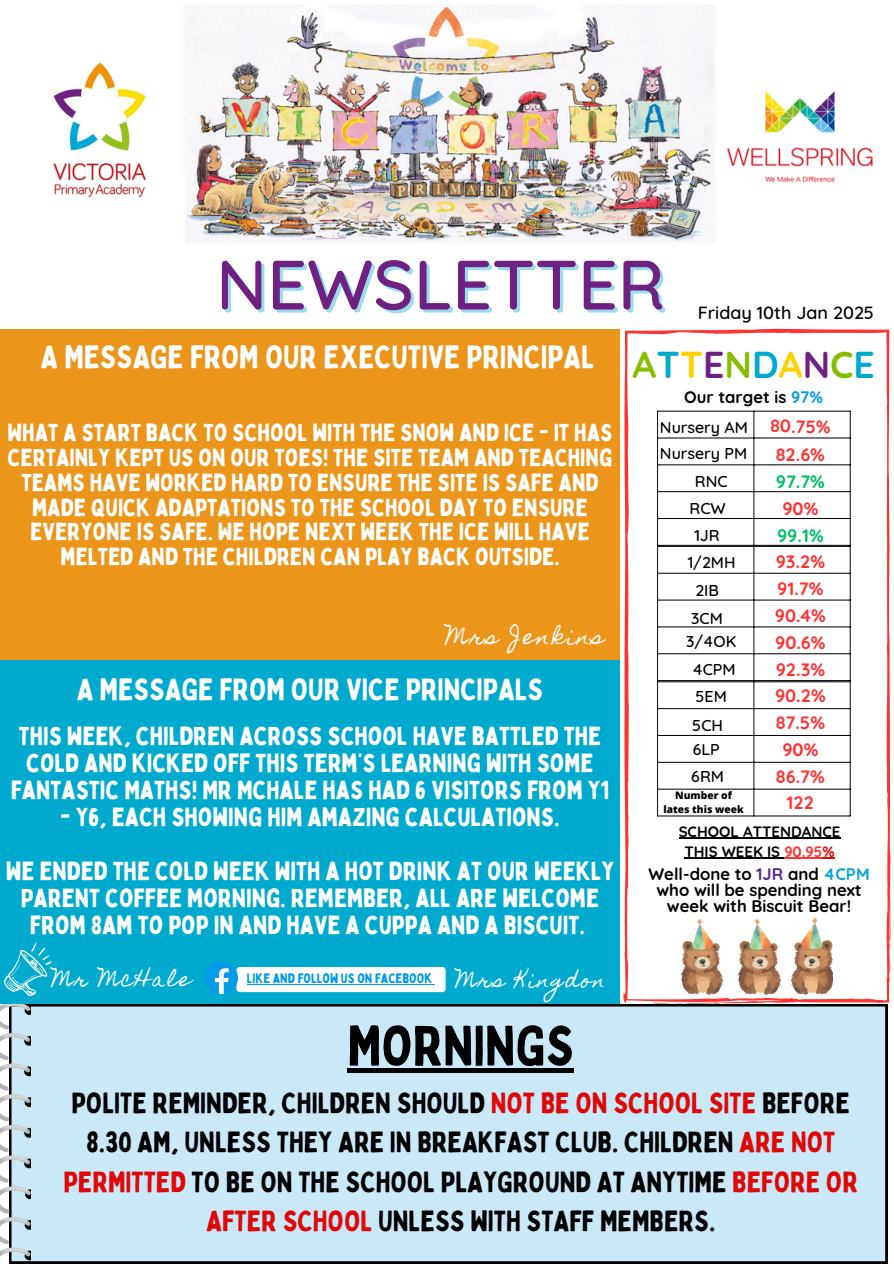
<style>
.page{position:relative;width:894px;height:1264px;background:#fff}
.page>*{position:absolute;margin:0;border:0;box-sizing:border-box;transform-origin:0 0}
.t1{font:500 69.6px "Quicksand";color:#6f2182}
.t2{font:55.5px "Bobby Jones";color:#000}
.t3{font:700 37.35px "Quicksand";color:#85bd00}
.t4{font:31.8px "Bobby Jones";color:#fff}
.t5{font:30.3px "Bobby Jones";color:#fff}
.t6{font:28.8px/39.3px "Bobby Jones";color:#000;text-align:center}
.t7{font:25.65px/27px "Bobby Jones";color:#fff;text-align:center}
.t8{font:24.15px/24.8px "Bobby Jones";color:#fff;text-align:center}
.t9{font:21px "Homemade Apple";letter-spacing:.1em;color:#fff}
.t10{font:19.5px "Homemade Apple";letter-spacing:.1em;color:#fff}
.t11{font:700 18px "Quicksand";color:#ff3131}
.t12{font:500 18px "Quicksand";color:#000}
.t13{font:700 18px "Quicksand";color:#00bf63}
.t14{font:700 16.8px/15.8px "Quicksand";color:#000;text-align:center}
.t15{font:700 16.65px "Quicksand";color:#000}
.t16{font:500 16.05px "Quicksand";color:#000}
.t17{font:700 15px/20.2px "Quicksand";color:#000;text-align:center}
.t18{font:13.35px "Bobby Jones";color:#039be5}
.t19{font:800 10.2px/14.1px "Open Sans";color:#000;text-align:center}
.s1{color:#00a9cf}
.s2{color:#ffd100}
.s3{color:#6f2182}
.s4{color:#039be5}
.s5{color:#ff3131}
.s6{color:#e00707}
.s7{color:#582c83}
.s8{color:#00a7d6}
</style>
<div class="page">
<svg style="left:623px;top:329px;width:267px;height:674px"></svg>
<img style="left:53px;top:61px;width:94px;height:137px">
<img style="left:186px;top:4px;width:528px;height:237px">
<hr style="left:657px;top:411px;width:193px;height:1px;background:#000">
<hr style="left:657px;top:437px;width:193px;height:1px;background:#000">
<hr style="left:657px;top:464px;width:193px;height:1px;background:#000">
<hr style="left:657px;top:491px;width:193px;height:1px;background:#000">
<hr style="left:657px;top:518px;width:193px;height:1px;background:#000">
<hr style="left:657px;top:545px;width:193px;height:1px;background:#000">
<hr style="left:849px;top:411px;width:1px;height:134px;background:#000">
<hr style="left:753px;top:411px;width:1px;height:134px;background:#000">
<hr style="left:657px;top:411px;width:1px;height:134px;background:#000">
<hr style="left:657px;top:546px;width:193px;height:1px;background:#000">
<hr style="left:657px;top:573px;width:193px;height:1px;background:#000">
<hr style="left:657px;top:599px;width:193px;height:1px;background:#000">
<hr style="left:657px;top:626px;width:193px;height:1px;background:#000">
<hr style="left:657px;top:653px;width:193px;height:1px;background:#000">
<hr style="left:657px;top:680px;width:193px;height:1px;background:#000">
<hr style="left:849px;top:546px;width:1px;height:134px;background:#000">
<hr style="left:753px;top:546px;width:1px;height:134px;background:#000">
<hr style="left:657px;top:546px;width:1px;height:134px;background:#000">
<img style="left:727px;top:91px;width:147px;height:92px">
<div style="left:0;top:659px;width:619px;height:345px;background:#00a9ce"></div>
<svg style="left:4px;top:942px;width:48px;height:54px"></svg>
<div style="left:236px;top:966px;width:209px;height:26px;background:#fff;border-radius:3px"></div>
<svg style="left:205px;top:962px;width:33px;height:32px"></svg>
<hr style="left:247px;top:984px;width:185px;height:1px;background:#039be5">
<img style="left:680px;top:919px;width:42px;height:75px">
<img style="left:738px;top:919px;width:42px;height:75px">
<img style="left:791px;top:918px;width:41px;height:76px">
<div style="left:0;top:329px;width:619px;height:330px;background:#ec951b"></div>
<hr style="left:678px;top:837px;width:162px;height:1px;background:#000">
<hr style="left:684px;top:857px;width:100px;height:2px;background:#000">
<hr style="left:784px;top:857px;width:38px;height:2px;background:#ff3131">
<svg style="left:822px;top:857px;width:12px;height:2px"></svg>
<div style="left:30px;top:1004px;width:857px;height:259px;background:#c9e9f8"></div>
<img style="left:0;top:1004px;width:30px;height:259px">
<hr style="left:347px;top:1068px;width:227px;height:4px;background:#000">
<p class="t1" style="left:216px;top:240px;width:450px">NEWSLETTER</p>
<p class="t12" style="left:697px;top:301px;width:178px">Friday 10th Jan 2025</p>
<p class="t4" style="left:40px;top:337px;width:555px">A MESSAGE FROM OUR EXECUTIVE PRINCIPAL</p>
<p class="t8" style="left:7px;top:420px;width:606px">WHAT A START BACK TO SCHOOL WITH THE SNOW AND ICE - IT HAS CERTAINLY KEPT US ON OUR TOES! THE SITE TEAM AND TEACHING TEAMS HAVE WORKED HARD TO ENSURE THE SITE IS SAFE AND MADE QUICK ADAPTATIONS TO THE SCHOOL DAY TO ENSURE EVERYONE IS SAFE. WE HOPE NEXT WEEK THE ICE WILL HAVE MELTED AND THE CHILDREN CAN PLAY BACK OUTSIDE.</p>
<p class="t9" style="left:445px;top:624px;width:160px">Mrs Jenkins</p>
<h4 class="t5" style="left:77px;top:670px;width:467px">A MESSAGE FROM OUR VICE PRINCIPALS</h4>
<p class="t7" style="left:11px;top:722px;width:600px">THIS WEEK, CHILDREN ACROSS SCHOOL HAVE BATTLED THE<br>COLD AND KICKED OFF THIS TERM’S LEARNING WITH SOME<br>FANTASTIC MATHS! MR MCHALE HAS HAD 6 VISITORS FROM Y1</p>
<p class="t7" style="left:60px;top:803px;width:500px">- Y6, EACH SHOWING HIM AMAZING CALCULATIONS.</p>
<p class="t7" style="left:6px;top:857px;width:609px">WE ENDED THE COLD WEEK WITH A HOT DRINK AT OUR WEEKLY<br>PARENT COFFEE MORNING. REMEMBER, ALL ARE WELCOME<br>FROM 8AM TO POP IN AND HAVE A CUPPA AND A BISCUIT.</p>
<p class="t10" style="left:52px;top:968px;width:140px">Mr McHale</p>
<h1 class="t18" style="left:247px;top:970px;width:187px">LIKE AND FOLLOW US ON FACEBOOK</h1>
<h5 class="t10" style="left:455px;top:968px;width:151px">Mrs Kingdon</h5>
<p class="t3" style="left:632px;top:341px;width:244px">A<span class="s1">T</span><span class="s2">T</span><span class="s3">E</span>N<span class="s1">D</span><span class="s2">A</span><span class="s3">N</span>C<span class="s1">E</span></p>
<p class="t15" style="left:684px;top:386px;width:140px">Our target is <span class="s4">97%</span></p>
<h5 class="t16" style="left:659px;top:417px;width:90px">Nursery AM</h5>
<h5 class="t16" style="left:659px;top:443px;width:89px">Nursery PM</h5>
<h4 class="t16" style="left:694px;top:471px;width:34px">RNC</h4>
<p class="t16" style="left:689px;top:498px;width:38px">RCW</p>
<p class="t16" style="left:694px;top:524px;width:27px">1JR</p>
<p class="t16" style="left:687px;top:552px;width:49px">1/2MH</p>
<h6 class="t16" style="left:695px;top:579px;width:25px">2IB</h6>
<h6 class="t16" style="left:691px;top:607px;width:33px">3CM</h6>
<h3 class="t16" style="left:685px;top:631px;width:52px">3/4OK</h3>
<p class="t16" style="left:692px;top:659px;width:45px">4CPM</p>
<p class="t16" style="left:695px;top:686px;width:33px">5EM</p>
<p class="t16" style="left:692px;top:715px;width:32px">5CH</p>
<p class="t16" style="left:692px;top:739px;width:29px">6LP</p>
<p class="t16" style="left:691px;top:766px;width:34px">6RM</p>
<p class="t19" style="left:663px;top:788px;width:82px">Number of lates this week</p>
<p class="t11" style="left:770px;top:414px;width:62px;rotate:1deg">80.75%</p>
<p class="t11" style="left:775px;top:442px;width:51px">82.6%</p>
<p class="t13" style="left:775px;top:470px;width:51px">97.7%</p>
<p class="t11" style="left:782px;top:497px;width:37px">90%</p>
<p class="t13" style="left:776px;top:523px;width:48px">99.1%</p>
<p class="t11" style="left:775px;top:550px;width:51px">93.2%</p>
<p class="t11" style="left:777px;top:577px;width:48px">91.7%</p>
<p class="t11" style="left:774px;top:604px;width:53px">90.4%</p>
<p class="t11" style="left:775px;top:630px;width:52px">90.6%</p>
<p class="t11" style="left:775px;top:657px;width:51px">92.3%</p>
<p class="t11" style="left:774px;top:684px;width:52px">90.2%</p>
<p class="t11" style="left:775px;top:711px;width:51px">87.5%</p>
<p class="t11" style="left:782px;top:738px;width:37px">90%</p>
<p class="t11" style="left:775px;top:764px;width:50px">86.7%</p>
<p class="t11" style="left:786px;top:791px;width:29px">122</p>
<p class="t17" style="left:678px;top:820px;width:163px">SCHOOL ATTENDANCE<br>THIS WEEK IS <span class="s5">90.95</span><span class="s6">%</span></p>
<h6 class="t14" style="left:648px;top:865px;width:223px">Well-done to <span class="s7">1JR</span> and <span class="s8">4CPM </span>who will be spending next week with Biscuit Bear!</h6>
<p class="t2" style="left:347px;top:1010px;width:228px">MORNINGS</p>
<p class="t6" style="left:63px;top:1082px;width:795px">POLITE REMINDER, CHILDREN SHOULD <span class="s6">NOT BE ON SCHOOL SITE</span> BEFORE 8.30 AM, UNLESS THEY ARE IN BREAKFAST CLUB. CHILDREN <span class="s6">ARE NOT PERMITTED</span> TO BE ON THE SCHOOL PLAYGROUND AT ANYTIME <span class="s6">BEFORE OR AFTER SCHOOL</span> UNLESS WITH STAFF MEMBERS.</p>
</div>
